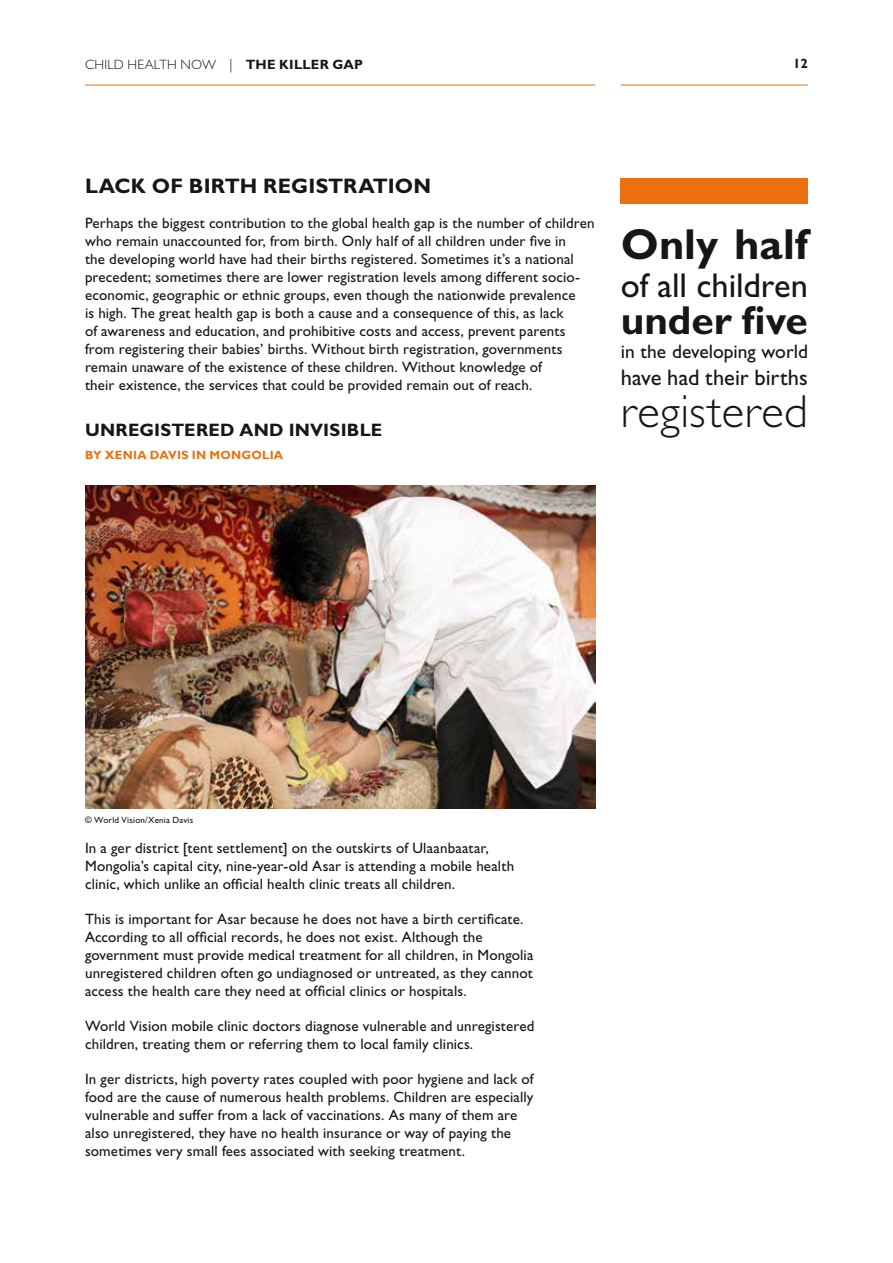
<style>
.page{position:relative;width:893px;height:1263px;background:#fff}
.page>*{position:absolute;margin:0;border:0;box-sizing:border-box;transform-origin:0 0}
.t1{font:300 46.5px "Gill Sans Std";letter-spacing:.01em;color:#161614}
.t2{font:700 43.5px "Gill Sans Std";color:#161614}
.t3{font:700 40.5px "Gill Sans Std";color:#161614}
.t4{font:34.5px "Gill Sans Std";letter-spacing:-.005em;color:#161614}
.t5{font:22.5px "Gill Sans Std";color:#161614}
.t6{font:700 21px "Gill Sans Std";letter-spacing:.005em;color:#161614}
.t7{font:19.5px "Gill Sans Std";color:#161614}
.t8{font:700 18px "Gill Sans Std";letter-spacing:.01em;color:#161614}
.t9{font:15px/18px "Gill Sans Std";letter-spacing:.01em;color:#161614}
.t10{font:300 13.5px "Gill Sans Std";letter-spacing:.015em;color:#161614}
.t11{font:700 13.5px "Gill Sans Std";color:#161614}
.t12{font:700 12px "Gill Sans Std";letter-spacing:.02em;color:#ec710e}
.t13{font:9px "Gill Sans Std";letter-spacing:.025em;color:#161614}
.s1{font-weight:700}
</style>
<div class="page">
<img style="left:85px;top:485px;width:510px;height:324px">
<hr style="left:85px;top:85px;width:510px;height:1px;background:#ec710e">
<hr style="left:621px;top:85px;width:187px;height:1px;background:#ec710e">
<div style="left:621px;top:179px;width:187px;height:25px;background:#ec710e"></div>
<p class="t10" style="left:85px;top:57px;width:279px">CHILD HEALTH NOW | <span class="s1">THE KILLER GAP</span></p>
<p class="t11" style="left:793px;top:55px;width:16px">12</p>
<h3 class="t6" style="left:85px;top:173px;width:348px">LACK OF BIRTH REGISTRATION</h3>
<p class="t9" style="left:85px;top:214px;width:511px">Perhaps the biggest contribution to the global health gap is the number of children who remain unaccounted for, from birth. Only half of all children under five in<br>the developing world have had their births registered. Sometimes it’s a national precedent; sometimes there are lower registration levels among different socio&shy;economic, geographic or ethnic groups, even though the nationwide prevalence<br>is high. The great health gap is both a cause and a consequence of this, as lack<br>of awareness and education, and prohibitive costs and access, prevent parents from registering their babies’ births. Without birth registration, governments remain unaware of the existence of these children. Without knowledge of<br>their existence, the services that could be provided remain out of reach.</p>
<p class="t8" style="left:85px;top:420px;width:299px">UNREGISTERED AND INVISIBLE</p>
<p class="t12" style="left:85px;top:448px;width:200px">BY XENIA DAVIS IN MONGOLIA</p>
<h2 class="t2" style="left:621px;top:219px;width:189px">Only half</h2>
<h3 class="t4" style="left:621px;top:265px;width:189px">of all children</h3>
<h3 class="t3" style="left:621px;top:297px;width:189px">under five</h3>
<h3 class="t7" style="left:621px;top:340px;width:189px">in the developing world</h3>
<h3 class="t5" style="left:621px;top:364px;width:189px">have had their births</h3>
<h1 class="t1" style="left:621px;top:385px;width:189px">registered</h1>
<p class="t13" style="left:85px;top:815px;width:110px">© World Vision/Xenia Davis</p>
<p class="t9" style="left:85px;top:839px;width:431px">In a ger district [tent settlement] on the outskirts of Ulaanbaatar,<br>Mongolia’s capital city, nine-year-old Asar is attending a mobile health clinic, which unlike an official health clinic treats all children.</p>
<p class="t9" style="left:85px;top:910px;width:450px">This is important for Asar because he does not have a birth certificate.<br>According to all official records, he does not exist. Although the government must provide medical treatment for all children, in Mongolia unregistered children often go undiagnosed or untreated, as they cannot access the health care they need at official clinics or hospitals.</p>
<p class="t9" style="left:85px;top:1017px;width:451px">World Vision mobile clinic doctors diagnose vulnerable and unregistered children, treating them or referring them to local family clinics.</p>
<p class="t9" style="left:85px;top:1070px;width:450px">In ger districts, high poverty rates coupled with poor hygiene and lack of food are the cause of numerous health problems. Children are especially vulnerable and suffer from a lack of vaccinations. As many of them are also unregistered, they have no health insurance or way of paying the sometimes very small fees associated with seeking treatment.</p>
</div>
